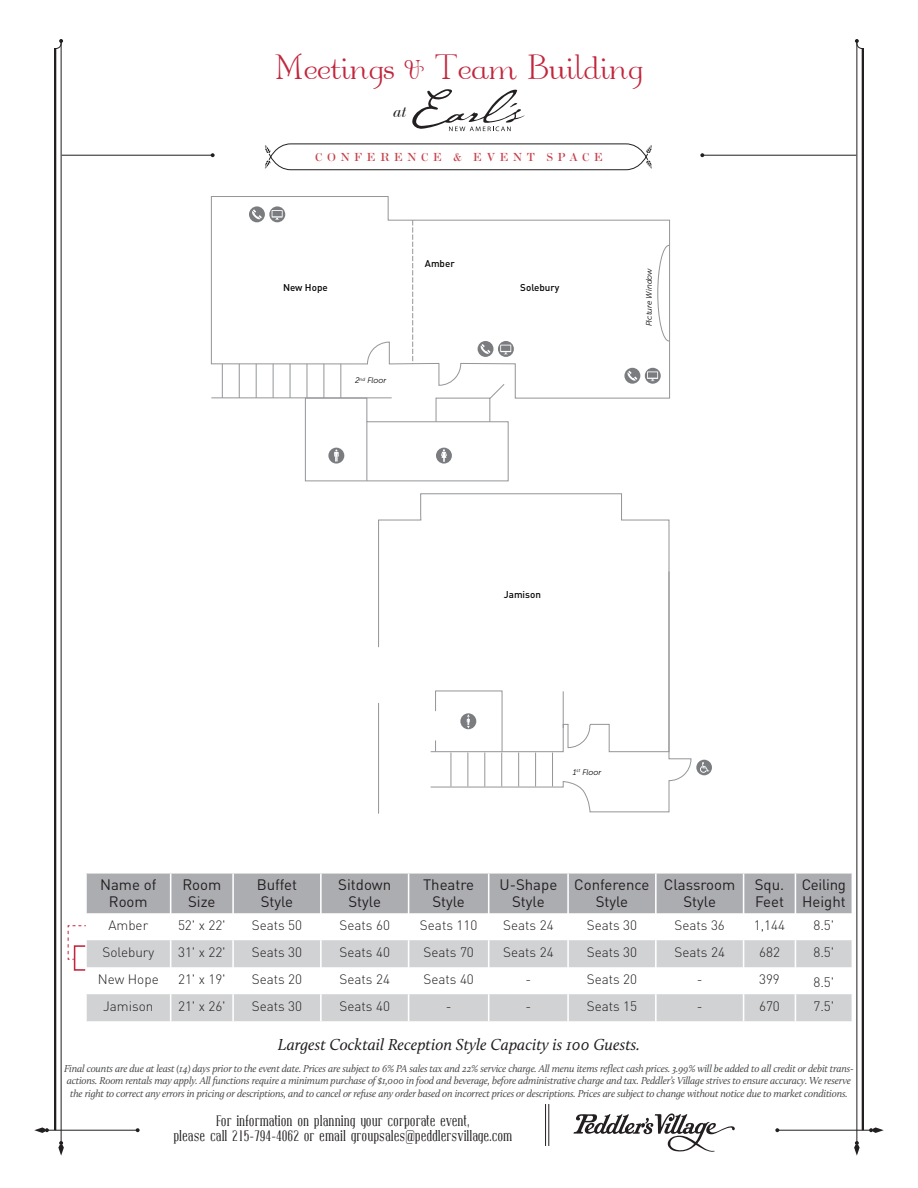
<style>
.page{position:relative;width:918px;height:1188px;background:#fff}
.page>*{position:absolute;margin:0;border:0;box-sizing:border-box;transform-origin:0 0}
.t1{font:500 37.5px "Garton";color:#c1263d}
.t2{font:italic 16.5px "Calluna";color:#231f20}
.t3{font:italic 16.5px "Scotch Roman";color:#231f20}
.t4{font:15px/15px "Covington Cond";color:#231f20;text-align:center}
.t5{font:15px/16.5px "DIN Pro";color:#231f20;text-align:center}
.t6{font:15px/16.5px "DIN Pro";letter-spacing:-.02em;color:#231f20}
.t7{font:300 13.5px "DIN Pro";color:#231f20}
.t8{font:12px "Scotch Roman";letter-spacing:.36em;color:#c64049}
.t9{font:italic 10.5px/12.6px "Calluna";letter-spacing:-.02em;color:#4b4c4d;text-align:center}
.t10{font:500 9.75px "DIN Pro";color:#050504}
.t11{font:italic 8.1px "Museo Sans 300";color:#050504}
</style>
<div class="page">
<svg style="left:573px;top:1114px;width:162px;height:38px"></svg>
<hr style="left:545px;top:1104px;width:1px;height:42px;background:#231f20">
<hr style="left:548px;top:1104px;width:1px;height:42px;background:#231f20">
<svg style="left:412px;top:89px;width:113px;height:42px"></svg>
<svg style="left:265px;top:143px;width:387px;height:27px"></svg>
<hr style="left:61px;top:42px;width:1px;height:1100px;background:#231f20">
<svg style="left:58px;top:1141px;width:6px;height:15px"></svg>
<hr style="left:54px;top:48px;width:2px;height:1082px;background:#231f20">
<svg style="left:56px;top:39px;width:7px;height:10px"></svg>
<hr style="left:856px;top:42px;width:1px;height:1100px;background:#231f20">
<svg style="left:854px;top:1141px;width:6px;height:15px"></svg>
<hr style="left:862px;top:48px;width:2px;height:1082px;background:#231f20">
<svg style="left:855px;top:39px;width:7px;height:10px"></svg>
<svg style="left:775px;top:1128px;width:4px;height:4px"></svg>
<svg style="left:869px;top:1127px;width:15px;height:6px"></svg>
<hr style="left:777px;top:1130px;width:94px;height:1px;background:#231f20">
<svg style="left:136px;top:1128px;width:4px;height:4px"></svg>
<svg style="left:34px;top:1127px;width:15px;height:6px"></svg>
<hr style="left:47px;top:1130px;width:91px;height:1px;background:#231f20">
<svg style="left:700px;top:153px;width:4px;height:4px"></svg>
<hr style="left:702px;top:155px;width:154px;height:1px;background:#231f20">
<svg style="left:211px;top:153px;width:4px;height:4px"></svg>
<hr style="left:62px;top:155px;width:151px;height:1px;background:#231f20">
<svg style="left:210px;top:196px;width:460px;height:203px"></svg>
<hr style="left:211px;top:397px;width:181px;height:1px;background:#939598">
<hr style="left:323px;top:364px;width:1px;height:34px;background:#939598">
<hr style="left:307px;top:364px;width:1px;height:34px;background:#939598">
<hr style="left:290px;top:364px;width:1px;height:34px;background:#939598">
<hr style="left:273px;top:364px;width:1px;height:34px;background:#939598">
<hr style="left:256px;top:364px;width:1px;height:34px;background:#939598">
<hr style="left:239px;top:364px;width:1px;height:34px;background:#939598">
<hr style="left:222px;top:364px;width:1px;height:34px;background:#939598">
<hr style="left:340px;top:364px;width:1px;height:34px;background:#939598">
<svg style="left:304px;top:383px;width:205px;height:99px"></svg>
<svg style="left:249px;top:206px;width:16px;height:16px"></svg>
<svg style="left:252px;top:209px;width:10px;height:10px"></svg>
<svg style="left:269px;top:206px;width:16px;height:16px"></svg>
<svg style="left:272px;top:210px;width:11px;height:10px"></svg>
<svg style="left:478px;top:341px;width:16px;height:16px"></svg>
<svg style="left:481px;top:344px;width:9px;height:10px"></svg>
<svg style="left:498px;top:341px;width:16px;height:16px"></svg>
<svg style="left:500px;top:345px;width:11px;height:10px"></svg>
<svg style="left:624px;top:368px;width:16px;height:16px"></svg>
<svg style="left:628px;top:371px;width:9px;height:10px"></svg>
<svg style="left:645px;top:368px;width:16px;height:16px"></svg>
<svg style="left:647px;top:371px;width:11px;height:11px"></svg>
<svg style="left:657px;top:245px;width:13px;height:97px"></svg>
<svg style="left:412px;top:220px;width:1px;height:144px"></svg>
<svg style="left:378px;top:493px;width:292px;height:155px"></svg>
<svg style="left:430px;top:571px;width:262px;height:242px"></svg>
<hr style="left:563px;top:691px;width:1px;height:37px;background:#939598">
<hr style="left:552px;top:753px;width:1px;height:34px;background:#939598">
<hr style="left:535px;top:753px;width:1px;height:34px;background:#939598">
<hr style="left:518px;top:753px;width:1px;height:34px;background:#939598">
<hr style="left:501px;top:753px;width:1px;height:34px;background:#939598">
<hr style="left:484px;top:753px;width:1px;height:34px;background:#939598">
<hr style="left:467px;top:753px;width:1px;height:34px;background:#939598">
<hr style="left:450px;top:753px;width:1px;height:34px;background:#939598">
<hr style="left:378px;top:703px;width:1px;height:111px;background:#939598">
<svg style="left:435px;top:690px;width:68px;height:62px"></svg>
<div style="left:696px;top:760px;width:16px;height:15px;background:#7a7c7f;border-radius:50%"></div>
<svg style="left:700px;top:762px;width:9px;height:11px"></svg>
<svg style="left:67px;top:873px;width:785px;height:148px"></svg>
<h1 class="t1" style="left:275px;top:54px;width:370px">Meetings &amp; Team Building</h1>
<h2 class="t3" style="left:393px;top:101px;width:15px">at</h2>
<p class="t8" style="left:315px;top:150px;width:289px">CONFERENCE &amp; EVENT SPACE</p>
<p class="t10" style="left:425px;top:257px;width:31px">Amber</p>
<p class="t10" style="left:283px;top:281px;width:46px">New Hope</p>
<p class="t10" style="left:520px;top:281px;width:41px">Solebury</p>
<p class="t11" style="left:355px;top:376px;width:33px">2<sup>nd</sup> Floor</p>
<p class="t11" style="left:645px;top:326px;width:60px;rotate:-90deg">Picture Window</p>
<p class="t10" style="left:504px;top:588px;width:39px">Jamison</p>
<p class="t11" style="left:573px;top:768px;width:30px">1<sup>st</sup> Floor</p>
<h3 class="t5" style="left:100px;top:876px;width:58px">Name of<br>Room</h3>
<h3 class="t5" style="left:182px;top:876px;width:40px">Room<br>Size</h3>
<h3 class="t5" style="left:257px;top:876px;width:42px;text-align:left">Buffet<br>Style</h3>
<h3 class="t5" style="left:338px;top:876px;width:54px">Sitdown<br>Style</h3>
<h3 class="t5" style="left:423px;top:876px;width:53px">Theatre<br>Style</h3>
<h3 class="t5" style="left:499px;top:876px;width:59px">U-Shape<br>Style</h3>
<h3 class="t5" style="left:574px;top:876px;width:77px">Conference<br>Style</h3>
<h3 class="t5" style="left:664px;top:876px;width:73px">Classroom<br>Style</h3>
<h3 class="t5" style="left:755px;top:876px;width:31px;text-align:left">Squ.<br>Feet</h3>
<h3 class="t6" style="left:802px;top:876px;width:46px">Ceiling<br>Height</h3>
<p class="t7" style="left:108px;top:916px;width:41px">Amber</p>
<p class="t7" style="left:178px;top:916px;width:49px">52' x 22'</p>
<p class="t7" style="left:252px;top:916px;width:52px">Seats 50</p>
<p class="t7" style="left:340px;top:916px;width:52px">Seats 60</p>
<p class="t7" style="left:420px;top:916px;width:59px">Seats 110</p>
<p class="t7" style="left:503px;top:916px;width:52px">Seats 24</p>
<p class="t7" style="left:587px;top:916px;width:52px">Seats 30</p>
<p class="t7" style="left:675px;top:916px;width:52px">Seats 36</p>
<p class="t7" style="left:754px;top:916px;width:33px">1,144</p>
<p class="t7" style="left:813px;top:916px;width:22px">8.5'</p>
<p class="t7" style="left:102px;top:943px;width:53px">Solebury</p>
<p class="t7" style="left:178px;top:943px;width:49px">31' x 22'</p>
<p class="t7" style="left:252px;top:943px;width:52px">Seats 30</p>
<p class="t7" style="left:340px;top:943px;width:52px">Seats 40</p>
<p class="t7" style="left:423px;top:943px;width:52px">Seats 70</p>
<p class="t7" style="left:503px;top:943px;width:52px">Seats 24</p>
<p class="t7" style="left:587px;top:943px;width:52px">Seats 30</p>
<p class="t7" style="left:675px;top:943px;width:52px">Seats 24</p>
<p class="t7" style="left:759px;top:943px;width:22px">682</p>
<p class="t7" style="left:813px;top:943px;width:22px">8.5'</p>
<p class="t7" style="left:98px;top:970px;width:62px">New Hope</p>
<p class="t7" style="left:178px;top:970px;width:49px">21' x 19'</p>
<p class="t7" style="left:252px;top:970px;width:52px">Seats 20</p>
<p class="t7" style="left:340px;top:970px;width:52px">Seats 24</p>
<p class="t7" style="left:423px;top:970px;width:52px">Seats 40</p>
<p class="t7" style="left:526px;top:970px;width:7px">-</p>
<p class="t7" style="left:587px;top:970px;width:52px">Seats 20</p>
<p class="t7" style="left:697px;top:970px;width:7px">-</p>
<p class="t7" style="left:759px;top:970px;width:22px">399</p>
<p class="t7" style="left:813px;top:973px;width:22px">8.5'</p>
<p class="t7" style="left:103px;top:997px;width:52px">Jamison</p>
<p class="t7" style="left:178px;top:997px;width:49px">21' x 26'</p>
<p class="t7" style="left:252px;top:997px;width:52px">Seats 30</p>
<p class="t7" style="left:340px;top:997px;width:52px">Seats 40</p>
<p class="t7" style="left:446px;top:997px;width:7px">-</p>
<p class="t7" style="left:526px;top:997px;width:7px">-</p>
<p class="t7" style="left:587px;top:997px;width:52px">Seats 15</p>
<p class="t7" style="left:697px;top:997px;width:7px">-</p>
<p class="t7" style="left:759px;top:997px;width:22px">670</p>
<p class="t7" style="left:813px;top:997px;width:22px">7.5'</p>
<h2 class="t2" style="left:278px;top:1034px;width:364px">Largest Cocktail Reception Style Capacity is 100 Guests.</h2>
<p class="t9" style="left:64px;top:1062px;width:791px">Final counts are due at least (14) days prior to the event date. Prices are subject to 6% PA sales tax and 22% service charge. All menu items reflect cash prices. 3.99% will be added to all credit or debit trans&shy;actions. Room rentals may apply. All functions require a minimum purchase of $1,000 in food and beverage, before administrative charge and tax. Peddler’s Village strives to ensure accuracy. We reserve the right to correct any errors in pricing or descriptions, and to cancel or refuse any order based on incorrect prices or descriptions. Prices are subject to change without notice due to market conditions.</p>
<h3 class="t4" style="left:173px;top:1113px;width:341px">For information on planning your corporate event,<br>please call 215-794-4062 or email groupsales@peddlersvillage.com</h3>
</div>
